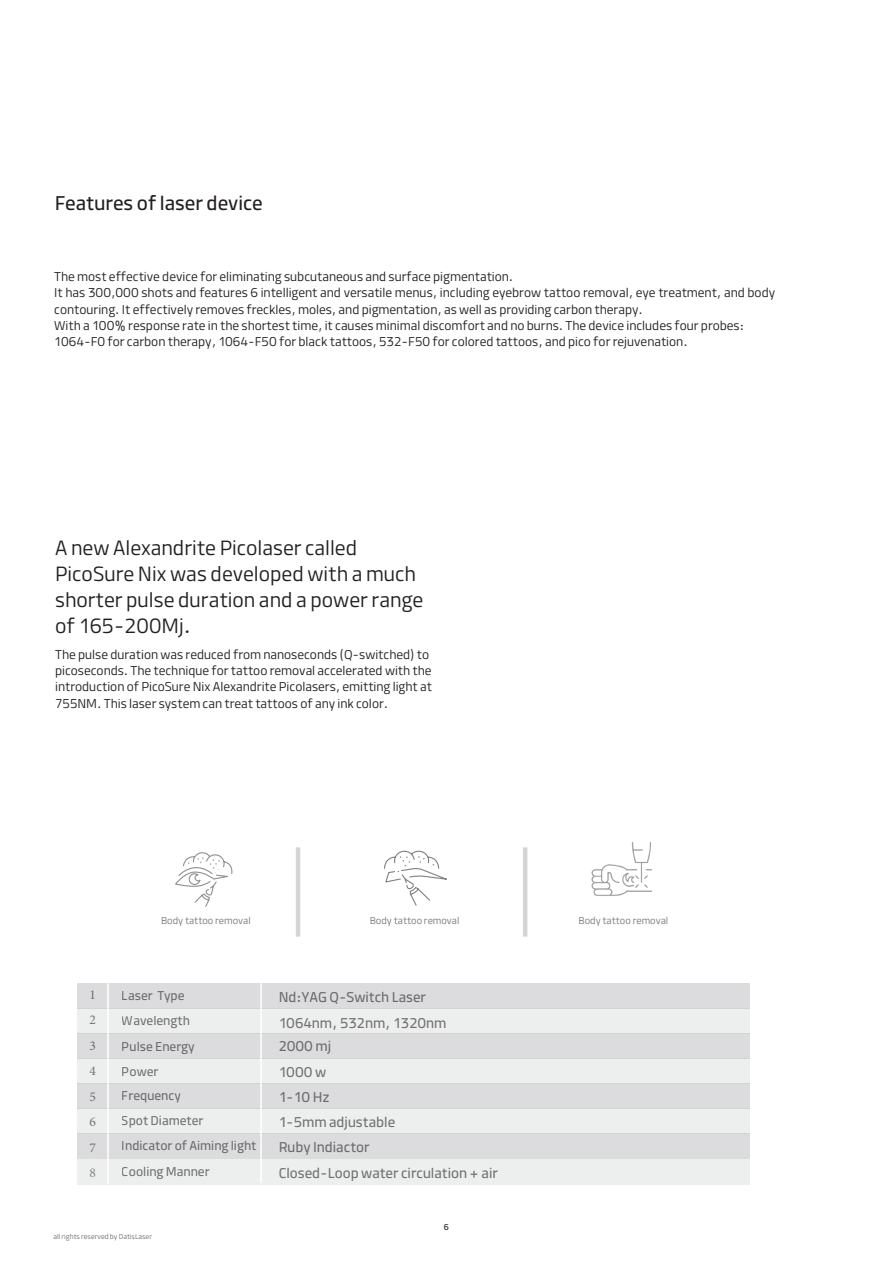
<style>
.page{position:relative;width:893px;height:1263px;background:#fff}
.page>*{position:absolute;margin:0;border:0;box-sizing:border-box;transform-origin:0 0}
.t1{font:300 21.75px/26.1px "Modam";color:#231f20}
.t2{font:21px "Modam";color:#231f20}
.t3{font:15px/24.8px "Modam";color:#231f20}
.t4{font:300 13.5px/16.2px "Modam";color:#231f20}
.t5{font:13.5px "Modam";color:#231f20}
.t6{font:13.5px/25.5px "Minion Pro";color:#231f20;text-align:justify}
.t7{font:300 10.5px "Modam";color:#787a7a}
.t8{font:9px "Modam";color:#231f20}
.t9{font:300 7.5px "Modam";color:#6f7070}
</style>
<div class="page">
<div style="left:78px;top:1058px;width:672px;height:25px;background:#edeeee"></div>
<div style="left:78px;top:1108px;width:672px;height:25px;background:#edeeee"></div>
<div style="left:78px;top:1008px;width:672px;height:25px;background:#edeeee"></div>
<div style="left:78px;top:1083px;width:672px;height:25px;background:#dcdcde"></div>
<div style="left:78px;top:983px;width:672px;height:25px;background:#dcdcde"></div>
<div style="left:78px;top:1133px;width:672px;height:26px;background:#dcdcde"></div>
<div style="left:78px;top:1033px;width:672px;height:25px;background:#dcdcde"></div>
<div style="left:78px;top:1159px;width:672px;height:25px;background:#edeeee"></div>
<hr style="left:107px;top:983px;width:2px;height:201px;background:#fff">
<hr style="left:260px;top:983px;width:2px;height:200px;background:#fff">
<hr style="left:296px;top:847px;width:4px;height:90px;background:#d3d4d6">
<hr style="left:523px;top:847px;width:4px;height:90px;background:#d3d4d6">
<svg style="left:175px;top:852px;width:58px;height:55px"></svg>
<svg style="left:384px;top:850px;width:63px;height:56px"></svg>
<img style="left:591px;top:842px;width:61px;height:54px">
<p class="t2" style="left:55px;top:191px;width:209px">Features of laser device</p>
<p class="t4" style="left:54px;top:268px;width:460px">The most effective device for eliminating subcutaneous and surface pigmentation.</p>
<p class="t4" style="left:54px;top:285px;width:722px">It has 300,000 shots and features 6 intelligent and versatile menus, including eyebrow tattoo removal, eye treatment, and body contouring. It effectively removes freckles, moles, and pigmentation, as well as providing carbon therapy.</p>
<p class="t4" style="left:54px;top:317px;width:691px">With a 100% response rate in the shortest time, it causes minimal discomfort and no burns. The device includes four probes:</p>
<p class="t4" style="left:54px;top:333px;width:635px">1064-F0 for carbon therapy, 1064-F50 for black tattoos, 532-F50 for colored tattoos, and pico for rejuvenation.</p>
<p class="t1" style="left:55px;top:534px;width:303px">A new Alexandrite Picolaser called</p>
<p class="t1" style="left:55px;top:560px;width:370px">PicoSure Nix was developed with a much shorter pulse duration and a power range of 165-200Mj.</p>
<p class="t4" style="left:55px;top:646px;width:378px">The pulse duration was reduced from nanoseconds (Q-switched) to picoseconds. The technique for tattoo removal accelerated with the introduction of PicoSure Nix Alexandrite Picolasers, emitting light at 755NM. This laser system can treat tattoos of any ink color.</p>
<p class="t7" style="left:161px;top:914px;width:91px">Body tattoo removal</p>
<p class="t7" style="left:370px;top:914px;width:91px">Body tattoo removal</p>
<p class="t7" style="left:578px;top:914px;width:91px">Body tattoo removal</p>
<p class="t6" style="left:90px;top:981px;width:8px">1<br>2<br>3<br>4<br>5<br>6<br>7<br>8</p>
<p class="t5" style="left:122px;top:987px;width:64px">Laser Type</p>
<p class="t5" style="left:122px;top:1013px;width:70px">Wavelength</p>
<p class="t5" style="left:122px;top:1063px;width:38px">Power</p>
<p class="t5" style="left:122px;top:1112px;width:83px">Spot Diameter</p>
<p class="t5" style="left:122px;top:1163px;width:89px">Cooling Manner</p>
<p class="t5" style="left:122px;top:1038px;width:74px">Pulse Energy</p>
<p class="t5" style="left:122px;top:1087px;width:60px">Frequency</p>
<p class="t5" style="left:122px;top:1138px;width:136px">Indicator of Aiming light</p>
<p class="t9" style="left:53px;top:1232px;width:100px">all rights reserved by DatisLaser</p>
<p class="t3" style="left:279px;top:983px;width:169px;line-height:26.4px">Nd:YAG Q-Switch Laser<br>1064nm, 532nm, 1320nm</p>
<p class="t3" style="left:279px;top:1033px;width:54px;line-height:26.2px">2000 mj<br>1000 w</p>
<p class="t3" style="left:279px;top:1085px;width:118px">1-10 Hz<br>1-5mm adjustable<br>Ruby Indiactor</p>
<p class="t3" style="left:279px;top:1160px;width:221px">Closed-Loop water circulation + air</p>
<p class="t8" style="left:444px;top:1222px;width:7px">6</p>
</div>
